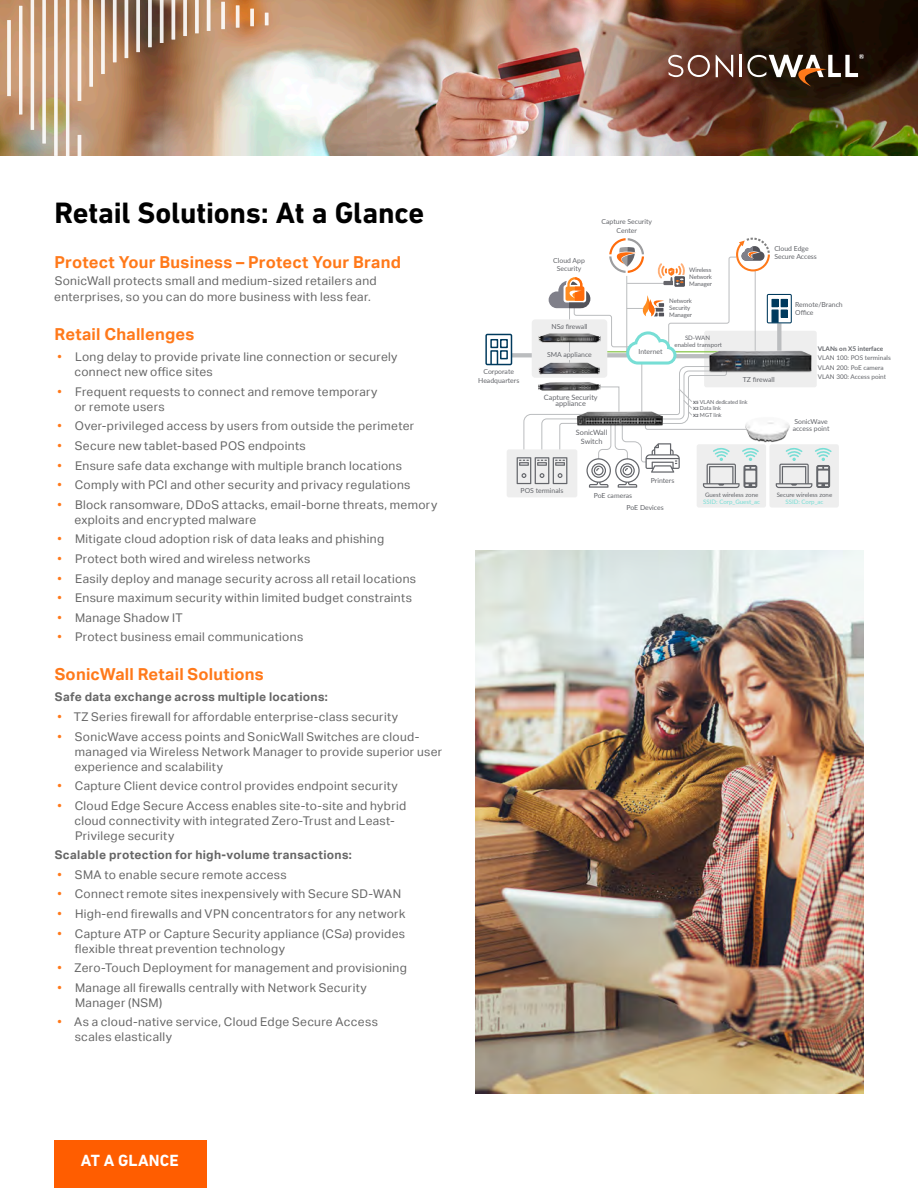
<style>
.page{position:relative;width:918px;height:1188px;background:#fff}
.page>*{position:absolute;margin:0;border:0;box-sizing:border-box;transform-origin:0 0}
._01_Document_Title{font:700 30px "DIN Next LT Pro";letter-spacing:-.005em;color:#000}
._06_Headline{font:700 16.5px "Aktiv Grotesk";letter-spacing:.015em;color:#ff791a}
.t1{font:700 16.5px "DIN Next LT Pro";letter-spacing:.005em;color:#fff}
._41_Body_Compact{font:12px/15px "Aktiv Grotesk";letter-spacing:.025em;color:#666}
._08_Bullets_Orange_C{font:700 12px "Aktiv Grotesk";letter-spacing:.025em;color:#666}
.t2{font:7.35px/8.9px "Lato";color:#63656a;text-align:center}
.t3{font:6.9px/8.2px "Lato";color:#63656a;text-align:center}
.t4{font:6.45px/9.1px "Lato";color:#63656a}
.t5{font:6.15px/7.4px "Lato";color:#63656a;text-align:center}
.t6{font:6.15px/6.8px "Lato";letter-spacing:-.02em;color:#63656a}
.t7{font:6.15px/7.4px "Lato";color:#77ded5}
.t8{font:5.55px/6.6px "Lato";letter-spacing:-.02em;color:#63656a}
.s1{color:#ff791a}
.s2{font-style:italic}
.s3{font-weight:700}
.s4{font-weight:900;font-size:4.35px}
.s5{color:#63656a}
.s6{color:#77ded5}
</style>
<div class="page">
<img style="left:0;top:0;width:918px;height:155px">
<hr style="left:0;top:30px;width:1px;height:44px;background:#fff">
<svg style="left:7px;top:20px;width:4px;height:76px"></svg>
<hr style="left:19px;top:6px;width:3px;height:108px;background:#fff">
<hr style="left:31px;top:0;width:3px;height:130px;background:#fff">
<svg style="left:42px;top:0;width:4px;height:143px"></svg>
<svg style="left:54px;top:0;width:4px;height:156px"></svg>
<hr style="left:66px;top:0;width:3px;height:167px;background:#fff">
<hr style="left:78px;top:0;width:3px;height:101px;background:#fff">
<hr style="left:78px;top:135px;width:3px;height:42px;background:#fff">
<svg style="left:89px;top:0;width:4px;height:87px"></svg>
<svg style="left:101px;top:0;width:4px;height:74px"></svg>
<hr style="left:113px;top:0;width:3px;height:62px;background:#fff">
<hr style="left:125px;top:0;width:3px;height:58px;background:#fff">
<svg style="left:136px;top:0;width:4px;height:52px"></svg>
<svg style="left:148px;top:0;width:4px;height:47px"></svg>
<hr style="left:160px;top:0;width:3px;height:43px;background:#fff">
<hr style="left:172px;top:0;width:3px;height:40px;background:#fff">
<svg style="left:183px;top:0;width:4px;height:36px"></svg>
<svg style="left:195px;top:0;width:4px;height:33px"></svg>
<hr style="left:207px;top:0;width:3px;height:31px;background:#fff">
<svg style="left:221px;top:2px;width:4px;height:27px"></svg>
<hr style="left:236px;top:5px;width:3px;height:23px;background:#fff">
<svg style="left:250px;top:9px;width:4px;height:17px"></svg>
<svg style="left:265px;top:13px;width:3px;height:12px"></svg>
<svg style="left:512px;top:353px;width:5px;height:4px"></svg>
<div style="left:769px;top:444px;width:70px;height:64px;background:#eee;border-radius:2px"></div>
<div style="left:697px;top:444px;width:69px;height:64px;background:#eee;border-radius:2px"></div>
<div style="left:485px;top:334px;width:27px;height:31px;border:1px solid #003a5d"></div>
<div style="left:490px;top:350px;width:8px;height:15px;border:1px solid #003a5d"></div>
<div style="left:500px;top:350px;width:8px;height:9px;border:1px solid #003a5d"></div>
<div style="left:500px;top:339px;width:8px;height:9px;border:1px solid #003a5d"></div>
<div style="left:490px;top:339px;width:8px;height:9px;border:1px solid #003a5d"></div>
<div style="left:507px;top:449px;width:70px;height:48px;background:#eee;border-radius:2px"></div>
<svg style="left:517px;top:238px;width:315px;height:250px"></svg>
<img style="left:536px;top:377px;width:67px;height:21px">
<img style="left:476px;top:551px;width:388px;height:542px">
<div style="left:54px;top:1140px;width:153px;height:48px;background:#ff5d00"></div>
<svg style="left:716px;top:55px;width:17px;height:22px"></svg>
<hr style="left:739px;top:55px;width:2px;height:22px;background:#fff">
<svg style="left:668px;top:55px;width:42px;height:22px"></svg>
<svg style="left:747px;top:54px;width:117px;height:32px"></svg>
<p class="_01_Document_Title" style="left:54px;top:195px;width:371px">Retail Solutions: At a Glance</p>
<p class="_06_Headline" style="left:55px;top:253px;width:348px">Protect Your Business – Protect Your Brand</p>
<p class="_41_Body_Compact" style="left:54px;top:272px;width:324px;line-height:16.5px">SonicWall protects small and medium-sized retailers and enterprises, so you can do more business with less fear.</p>
<p class="_06_Headline" style="left:55px;top:324px;width:141px">Retail Challenges</p>
<p class="_41_Body_Compact" style="left:74px;top:350px;width:325px;text-indent:-17px"><span class="s1">•</span> Long delay to provide private line connection or securely connect new office sites</p>
<p class="_41_Body_Compact" style="left:74px;top:384px;width:305px;text-indent:-17px"><span class="s1">•</span> Frequent requests to connect and remove temporary or remote users</p>
<p class="_41_Body_Compact" style="left:58px;top:419px;width:358px"><span class="s1">•</span> Over-privileged access by users from outside the perimeter</p>
<p class="_41_Body_Compact" style="left:58px;top:438px;width:250px"><span class="s1">•</span> Secure new tablet-based POS endpoints</p>
<p class="_41_Body_Compact" style="left:58px;top:458px;width:346px"><span class="s1">•</span> Ensure safe data exchange with multiple branch locations</p>
<p class="_41_Body_Compact" style="left:58px;top:478px;width:354px"><span class="s1">•</span> Comply with PCI and other security and privacy regulations</p>
<p class="_41_Body_Compact" style="left:74px;top:497px;width:364px;text-indent:-17px"><span class="s1">•</span> Block ransomware, DDoS attacks, email-borne threats, memory exploits and encrypted malware</p>
<p class="_41_Body_Compact" style="left:58px;top:532px;width:328px"><span class="s1">•</span> Mitigate cloud adoption risk of data leaks and phishing</p>
<p class="_41_Body_Compact" style="left:58px;top:551px;width:254px"><span class="s1">•</span> Protect both wired and wireless networks</p>
<p class="_41_Body_Compact" style="left:58px;top:571px;width:360px"><span class="s1">•</span> Easily deploy and manage security across all retail locations</p>
<p class="_41_Body_Compact" style="left:58px;top:591px;width:356px"><span class="s1">•</span> Ensure maximum security within limited budget constraints</p>
<p class="_41_Body_Compact" style="left:58px;top:610px;width:126px"><span class="s1">•</span> Manage Shadow IT</p>
<p class="_41_Body_Compact" style="left:58px;top:630px;width:247px"><span class="s1">•</span> Protect business email communications</p>
<p class="_06_Headline" style="left:55px;top:664px;width:211px">SonicWall Retail Solutions</p>
<p class="_08_Bullets_Orange_C" style="left:55px;top:690px;width:275px">Safe data exchange across multiple locations:</p>
<p class="_41_Body_Compact" style="left:58px;top:709px;width:342px"><span class="s1">•</span> TZ Series firewall for affordable enterprise-class security</p>
<p class="_41_Body_Compact" style="left:74px;top:729px;width:369px;text-indent:-17px"><span class="s1">•</span> SonicWave access points and SonicWall Switches are cloud&shy;managed via Wireless Network Manager to provide superior user experience and scalability</p>
<p class="_41_Body_Compact" style="left:58px;top:778px;width:342px"><span class="s1">•</span> Capture Client device control provides endpoint security</p>
<p class="_41_Body_Compact" style="left:74px;top:798px;width:333px;text-indent:-17px"><span class="s1">•</span> Cloud Edge Secure Access enables site-to-site and hybrid cloud connectivity with integrated Zero-Trust and Least-<br>Privilege security</p>
<p class="_08_Bullets_Orange_C" style="left:55px;top:848px;width:299px">Scalable protection for high-volume transactions:</p>
<p class="_41_Body_Compact" style="left:58px;top:867px;width:231px"><span class="s1">•</span> SMA to enable secure remote access</p>
<p class="_41_Body_Compact" style="left:58px;top:887px;width:345px"><span class="s1">•</span> Connect remote sites inexpensively with Secure SD-WAN</p>
<p class="_41_Body_Compact" style="left:58px;top:906px;width:349px"><span class="s1">•</span> High-end firewalls and VPN concentrators for any network</p>
<p class="_41_Body_Compact" style="left:75px;top:926px;width:332px;text-indent:-17px"><span class="s1">•</span> Capture ATP or Capture Security appliance (CS<span class="s2">a</span>) provides flexible threat prevention technology</p>
<p class="_41_Body_Compact" style="left:58px;top:961px;width:351px"><span class="s1">•</span> Zero-Touch Deployment for management and provisioning</p>
<p class="_41_Body_Compact" style="left:75px;top:980px;width:293px;text-indent:-17px"><span class="s1">•</span> Manage all firewalls centrally with Network Security<br>Manager (NSM)</p>
<p class="_41_Body_Compact" style="left:75px;top:1015px;width:305px;text-indent:-17px"><span class="s1">•</span> As a cloud-native service, Cloud Edge Secure Access scales elastically</p>
<p class="t3" style="left:478px;top:367px;width:43px">Corporate<br>Headquarters</p>
<p class="t3" style="left:553px;top:256px;width:33px">Cloud App<br>Security</p>
<p class="t3" style="left:551px;top:322px;width:38px">NS<span class="s2">a</span> firewall</p>
<p class="t3" style="left:547px;top:350px;width:46px">SMA appliance</p>
<p class="t3" style="left:602px;top:218px;width:52px">Capture Security<br>Center</p>
<p class="t6" style="left:689px;top:266px;width:24px;text-align:justify">Wireless Network Manager</p>
<p class="t6" style="left:669px;top:297px;width:24px">Network<br>Security<br>Manager</p>
<p class="t3" style="left:639px;top:347px;width:26px">Internet</p>
<p class="t5" style="left:675px;top:334px;width:49px">SD-WAN enabled transport</p>
<p class="t3" style="left:774px;top:244px;width:44px;text-align:left">Cloud Edge<br>Secure Access</p>
<p class="t3" style="left:743px;top:375px;width:33px">TZ firewall</p>
<p class="t3" style="left:795px;top:300px;width:49px;text-align:left">Remote/Branch<br>Office</p>
<p class="t4" style="left:818px;top:344px;width:75px"><span class="s3">VLANs on X5 interface<br></span>VLAN 100: POS terminals<br>VLAN 200: PoE camera<br>VLAN 300: Access point</p>
<p class="t2" style="left:544px;top:394px;width:55px;line-height:6.3px">Capture Security appliance</p>
<p class="t2" style="left:576px;top:428px;width:33px">SonicWall<br>Switch</p>
<p class="t8" style="left:693px;top:398px;width:56px"><span class="s4">X5</span> VLAN dedicated link<br><span class="s4">X3</span> Data link<br><span class="s4">X2</span> MGT link</p>
<p class="t3" style="left:651px;top:476px;width:25px">Printers</p>
<p class="t3" style="left:793px;top:418px;width:38px;line-height:7.4px;text-align:left">SonicWave access point</p>
<p class="t3" style="left:521px;top:486px;width:44px">POS terminals</p>
<p class="t3" style="left:594px;top:491px;width:40px">PoE cameras</p>
<p class="t3" style="left:627px;top:504px;width:39px">PoE Devices</p>
<p class="t7" style="left:703px;top:491px;width:58px"><span class="s5">Guest wireless zone<br></span>SSID: Corp_Guest_ac</p>
<p class="t5" style="left:777px;top:491px;width:57px">Secure wireless zone<br><span class="s6">SSID: Corp_ac</span></p>
<h2 class="t1" style="left:81px;top:1150px;width:99px">AT A GLANCE</h2>
</div>
